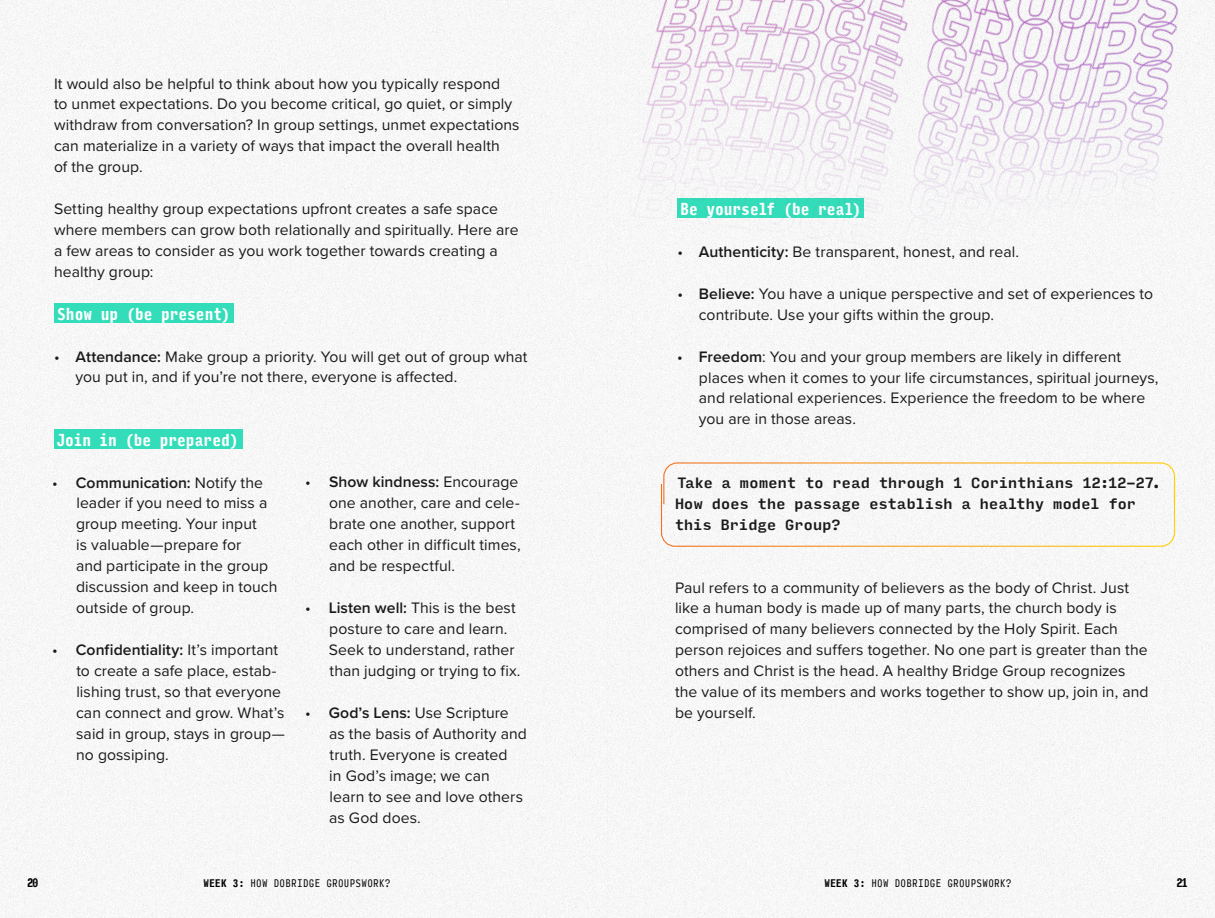
<style>
.page{position:relative;width:1215px;height:918px;background:#fff}
.page>*{position:absolute;margin:0;border:0;box-sizing:border-box;transform-origin:0 0}
.t1{font:700 16.5px "Input Mono Compressed";letter-spacing:-.005em;color:#fff}
.t2{font:15.75px/21px "Proxima Nova";letter-spacing:.005em;color:#1a1a1a}
.t3{font:500 14.25px/21px "Input Mono";letter-spacing:.015em;color:#1a1a1a}
.t4{font:700 12px "Input Mono Compressed";color:#000}
.t5{font:10.5px "Input Mono Compressed";letter-spacing:.025em;color:#000}
.s1{font-weight:600}
.s2{font-weight:700}
</style>
<div class="page">
<img style="left:0;top:0;width:1215px;height:918px">
<div style="left:54px;top:304px;width:179px;height:19px;background:#34ddb9"></div>
<svg style="left:660px;top:462px;width:516px;height:85px"></svg>
<div style="left:54px;top:430px;width:188px;height:19px;background:#34ddb9"></div>
<img style="left:575px;top:0;width:640px;height:390px">
<p class="t2" style="left:54px;top:72px;width:467px">It would also be helpful to think about how you typically respond<br>to unmet expectations. Do you become critical, go quiet, or simply withdraw from conversation? In group settings, unmet expectations can materialize in a variety of ways that impact the overall health<br>of the group.</p>
<p class="t2" style="left:54px;top:198px;width:466px">Setting healthy group expectations upfront creates a safe space where members can grow both relationally and spiritually. Here are a few areas to consider as you work together towards creating a healthy group:</p>
<p class="t1" style="left:57px;top:298px;width:174px">Show up (be present)</p>
<p class="t2" style="left:76px;top:345px;width:453px;text-indent:-22px">• <span class="s1">Attendance:</span> Make group a priority. You will get out of group what you put in, and if you’re not there, everyone is affected.</p>
<p class="t1" style="left:57px;top:424px;width:183px">Join in (be prepared)</p>
<p class="t2" style="left:76px;top:471px;width:203px;text-indent:-24px">• <span class="s1">Communication:</span> Notify the leader if you need to miss a group meeting. Your input<br>is valuable—prepare for<br>and participate in the group discussion and keep in touch outside of group.</p>
<p class="t2" style="left:76px;top:639px;width:210px;text-indent:-24px">• <span class="s1">Confidentiality:</span> It’s important to create a safe place, estab&shy;lishing trust, so that everyone can connect and grow. What’s said in group, stays in group— no gossiping.</p>
<p class="t2" style="left:329px;top:471px;width:193px;text-indent:-24px">• <span class="s1">Show kindness:</span> Encourage one another, care and cele&shy;brate one another, support each other in difficult times, and be respectful.</p>
<p class="t2" style="left:329px;top:597px;width:193px;text-indent:-24px">• <span class="s1">Listen well:</span> This is the best posture to care and learn.<br>Seek to understand, rather than judging or trying to fix.</p>
<p class="t2" style="left:329px;top:702px;width:199px;text-indent:-24px">• <span class="s1">God’s Lens:</span> Use Scripture as the basis of Authority and truth. Everyone is created<br>in God’s image; we can learn to see and love others as God does.</p>
<p class="t1" style="left:681px;top:193px;width:182px">Be yourself (be real)</p>
<p class="t2" style="left:677px;top:240px;width:343px">• <span class="s1">Authenticity:</span> Be transparent, honest, and real.</p>
<p class="t2" style="left:699px;top:282px;width:456px;text-indent:-22px">• <span class="s1">Believe:</span> You have a unique perspective and set of experiences to contribute. Use your gifts within the group.</p>
<p class="t2" style="left:699px;top:345px;width:461px;text-indent:-22px">• <span class="s1">Freedom</span>: You and your group members are likely in different places when it comes to your life circumstances, spiritual journeys, and relational experiences. Experience the freedom to be where you are in those areas.</p>
<p class="t3" style="left:675px;top:471px;width:487px">Take a moment to read through 1 Corinthians 12:12-27.<br>How does the passage establish a healthy model for this Bridge Group?</p>
<p class="t2" style="left:675px;top:576px;width:475px">Paul refers to a community of believers as the body of Christ. Just like a human body is made up of many parts, the church body is comprised of many believers connected by the Holy Spirit. Each person rejoices and suffers together. No one part is greater than the others and Christ is the head. A healthy Bridge Group recognizes the value of its members and works together to show up, join in, and be yourself.</p>
<p class="t4" style="left:27px;top:871px;width:13px">20</p>
<p class="t5" style="left:204px;top:873px;width:188px"><span class="s2">WEEK 3:</span> HOW DOBRIDGE GROUPSWORK?</p>
<p class="t5" style="left:825px;top:873px;width:188px"><span class="s2">WEEK 3:</span> HOW DOBRIDGE GROUPSWORK?</p>
<p class="t4" style="left:1177px;top:871px;width:13px">21</p>
</div>
